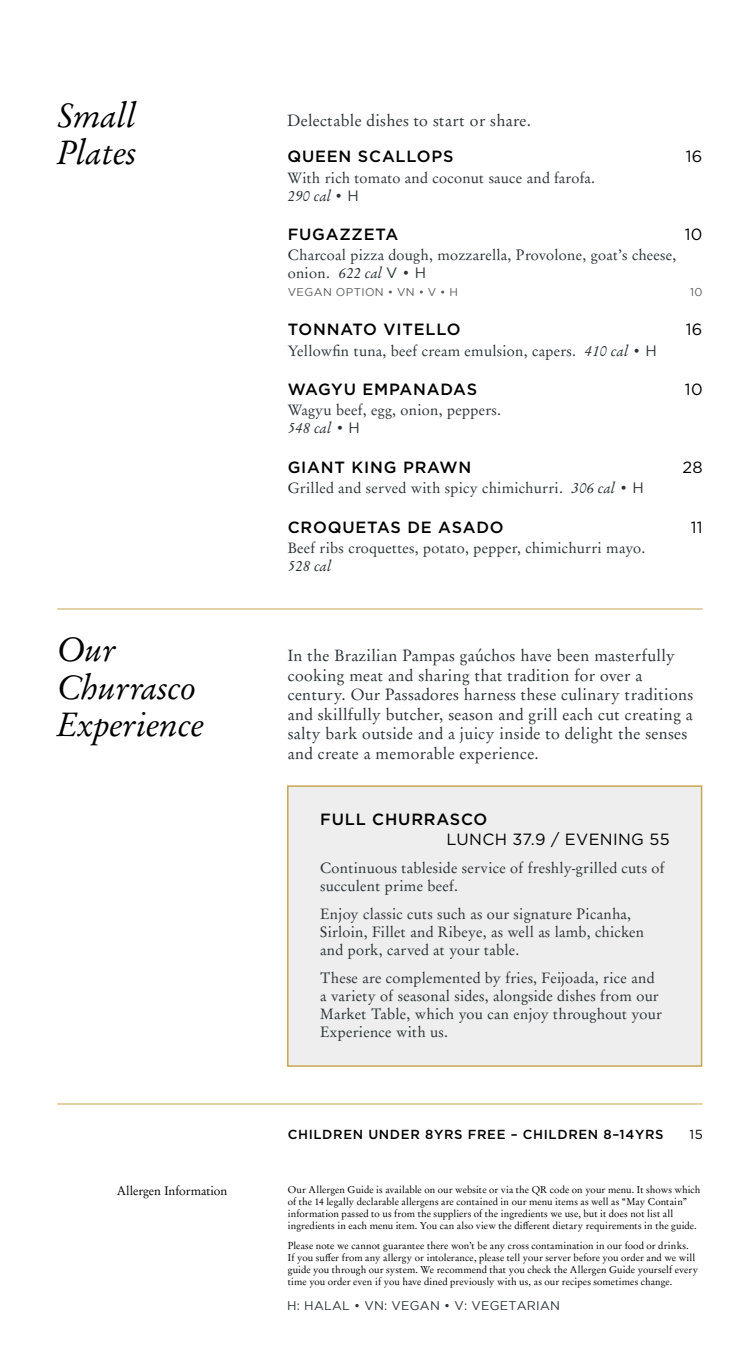
<style>
.page{position:relative;width:750px;height:1350px;background:#fff}
.page>*{position:absolute;margin:0;border:0;box-sizing:border-box;transform-origin:0 0}
.t1{font:italic 33.75px/37.5px "Garamond No 8";letter-spacing:.01em;color:#000}
.t2{font:16.25px/19.5px "Garamond No 8";letter-spacing:.025em;color:#2b3336}
.t3{font:500 16.25px "Gotham";letter-spacing:.05em;color:#000}
.t4{font:16.25px "Gotham";letter-spacing:.02em;color:#000}
.t5{font:15px/18px "Garamond No 8";letter-spacing:.02em;color:#2b3336}
.t6{font:italic 15px "Garamond No 8";letter-spacing:.02em;color:#2b3336}
.t7{font:500 13.12px "Gotham";letter-spacing:.05em;color:#000}
.t8{font:13.12px "Gotham";color:#000}
.t9{font:12.5px "Gotham";letter-spacing:.02em;color:#2b3336}
.t10{font:12.5px "Garamond No 8";color:#000}
.t11{font:11.25px "Gotham";letter-spacing:.035em;color:#58595b}
.t12{font:10px/12px "Garamond No 8";letter-spacing:.01em;color:#000}
.s1{font-style:italic}
.s2{font-family:"Gotham"}
</style>
<div class="page">
<div style="left:288px;top:786px;width:414px;height:280px;background:#eee"></div>
<div style="left:287px;top:785px;width:415px;height:282px;border:1px solid #c7a54f"></div>
<hr style="left:57px;top:609px;width:646px;height:1px;background:#c7a54f">
<hr style="left:57px;top:1104px;width:646px;height:1px;background:#c7a54f">
<h1 class="t1" style="left:57px;top:96px;width:80px">Small<br>Plates</h1>
<h1 class="t1" style="left:57px;top:631px;width:147px">Our<br>Churrasco<br>Experience</h1>
<p class="t10" style="left:117px;top:1181px;width:112px">Allergen Information</p>
<h2 class="t2" style="left:288px;top:110px;width:245px">Delectable dishes to start or share.</h2>
<h2 class="t3" style="left:288px;top:146px;width:167px">QUEEN SCALLOPS</h2>
<h2 class="t4" style="left:686px;top:146px;width:18px">16</h2>
<h3 class="t5" style="left:288px;top:168px;width:309px">With rich tomato and coconut sauce and farofa.<br><span class="s1">290 cal</span> <span class="s2">• H</span></h3>
<h2 class="t3" style="left:288px;top:224px;width:112px">FUGAZZETA</h2>
<h2 class="t4" style="left:685px;top:224px;width:19px">10</h2>
<h3 class="t5" style="left:288px;top:246px;width:390px">Charcoal pizza dough, mozzarella, Provolone, goat’s cheese, onion. <span class="s1">622 cal</span> <span class="s2">V • H</span></h3>
<p class="t11" style="left:288px;top:285px;width:172px">VEGAN OPTION • VN • V • H</p>
<p class="t11" style="left:690px;top:285px;width:14px">10</p>
<h2 class="t3" style="left:288px;top:319px;width:174px">TONNATO VITELLO</h2>
<h2 class="t4" style="left:686px;top:319px;width:18px">16</h2>
<h3 class="t5" style="left:288px;top:341px;width:371px">Yellowfin tuna, beef cream emulsion, capers. <span class="s1">410 cal</span> <span class="s2">• H</span></h3>
<h2 class="t3" style="left:288px;top:379px;width:191px">WAGYU EMPANADAS</h2>
<h2 class="t4" style="left:685px;top:379px;width:19px">10</h2>
<h3 class="t5" style="left:288px;top:401px;width:215px">Wagyu beef, egg, onion, peppers.<br><span class="s1">548 cal</span> <span class="s2">• H</span></h3>
<h2 class="t3" style="left:288px;top:456px;width:185px">GIANT KING PRAWN</h2>
<h2 class="t4" style="left:682px;top:457px;width:22px">28</h2>
<h3 class="t5" style="left:288px;top:478px;width:358px">Grilled and served with spicy chimichurri. <span class="s1">306 cal</span> <span class="s2">• H</span></h3>
<h2 class="t3" style="left:288px;top:516px;width:217px">CROQUETAS DE ASADO</h2>
<h2 class="t4" style="left:691px;top:516px;width:13px">11</h2>
<h3 class="t5" style="left:288px;top:538px;width:359px">Beef ribs croquettes, potato, pepper, chimichurri mayo.</h3>
<h3 class="t6" style="left:288px;top:555px;width:45px">528 cal</h3>
<p class="t2" style="left:288px;top:646px;width:407px">In the Brazilian Pampas gaúchos have been masterfully cooking meat and sharing that tradition for over a century. Our Passadores harness these culinary traditions and skillfully butcher, season and grill each cut creating a salty bark outside and a juicy inside to delight the senses and create a memorable experience.</p>
<h2 class="t3" style="left:320px;top:809px;width:169px">FULL CHURRASCO</h2>
<h2 class="t4" style="left:447px;top:829px;width:225px">LUNCH 37.9 / EVENING 55</h2>
<h3 class="t5" style="left:320px;top:859px;width:346px">Continuous tableside service of freshly-grilled cuts of succulent prime beef.</h3>
<h3 class="t5" style="left:320px;top:904px;width:325px">Enjoy classic cuts such as our signature Picanha,<br>Sirloin, Fillet and Ribeye, as well as lamb, chicken and pork, carved at your table.</h3>
<h3 class="t5" style="left:320px;top:968px;width:343px">These are complemented by fries, Feijoada, rice and a variety of seasonal sides, alongside dishes from our Market Table, which you can enjoy throughout your Experience with us.</h3>
<h3 class="t7" style="left:288px;top:1126px;width:378px">CHILDREN UNDER 8YRS FREE – CHILDREN 8–14YRS</h3>
<h3 class="t8" style="left:690px;top:1126px;width:15px">15</h3>
<p class="t12" style="left:288px;top:1183px;width:414px">Our Allergen Guide is available on our website or via the QR code on your menu. It shows which of the 14 legally declarable allergens are contained in our menu items as well as “May Contain” information passed to us from the suppliers of the ingredients we use, but it does not list all ingredients in each menu item. You can also view the different dietary requirements in the guide.</p>
<p class="t12" style="left:288px;top:1240px;width:412px">Please note we cannot guarantee there won’t be any cross contamination in our food or drinks.<br>If you suffer from any allergy or intolerance, please tell your server before you order and we will guide you through our system. We recommend that you check the Allergen Guide yourself every time you order even if you have dined previously with us, as our recipes sometimes change.</p>
<p class="t9" style="left:287px;top:1299px;width:274px">H: HALAL • VN: VEGAN • V: VEGETARIAN</p>
</div>
